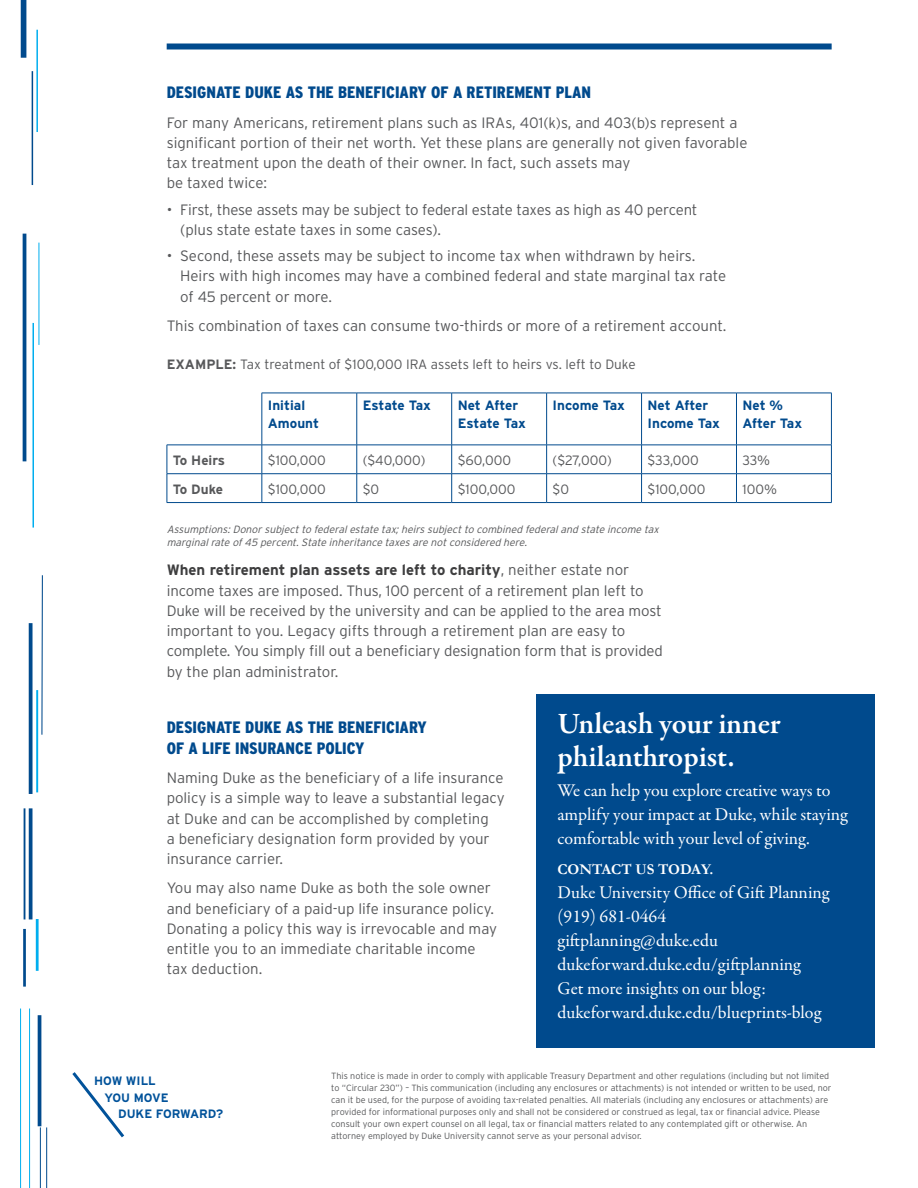
<style>
.page{position:relative;width:918px;height:1188px;background:#fff}
.page>*{position:absolute;margin:0;border:0;box-sizing:border-box;transform-origin:0 0}
.t1{font:600 30px/33px "Garamond Premr Pro";color:#fff}
.t2{font:18px/24px "Garamond Premr Pro";color:#fff}
.t3{font:900 condensed 16.5px/21px "Interstate";color:#004a8d}
.t4{font:300 15px/20.2px "Interstate";color:#57585a}
.t5{font:700 15px "Garamond";color:#fff}
.t6{font:300 13.5px "Interstate";color:#57585a}
.t7{font:700 13.5px/18px "Interstate";color:#004a8d}
.t8{font:700 13.5px "Interstate";color:#57585a}
.t9{font:700 12.15px "Interstate";color:#01529a}
.t10{font:italic 300 10.5px/13.5px "Interstate";color:#57585a}
.t11{font:300 9px/12px "Interstate";color:#57585a}
.s1{font-weight:700}
.s2{font-weight:700;color:#3e3e3f}
</style>
<div class="page">
<hr style="left:36px;top:30px;width:2px;height:102px;background:#00aeef">
<hr style="left:33px;top:323px;width:1px;height:102px;background:#00aeef">
<hr style="left:32px;top:425px;width:2px;height:103px;background:#00aeef">
<hr style="left:36px;top:690px;width:2px;height:102px;background:#00aeef">
<hr style="left:36px;top:919px;width:3px;height:52px;background:#00aeef">
<hr style="left:29px;top:1009px;width:1px;height:179px;background:#00aeef">
<div style="left:21px;top:0;width:5px;height:58px;background:#004a8d"></div>
<hr style="left:23px;top:234px;width:3px;height:113px;background:#004a8d">
<hr style="left:23px;top:347px;width:3px;height:114px;background:#004a8d">
<hr style="left:40px;top:1127px;width:1px;height:61px;background:#004a8d">
<hr style="left:46px;top:1127px;width:1px;height:61px;background:#004a8d">
<svg style="left:29px;top:623px;width:4px;height:171px"></svg>
<hr style="left:24px;top:808px;width:1px;height:111px;background:#004a8d">
<hr style="left:29px;top:808px;width:3px;height:111px;background:#004a8d">
<hr style="left:23px;top:929px;width:3px;height:58px;background:#004a8d">
<hr style="left:32px;top:71px;width:1px;height:114px;background:#004a8d">
<svg style="left:41px;top:575px;width:2px;height:160px"></svg>
<hr style="left:20px;top:1009px;width:1px;height:179px;background:#00aeef">
<hr style="left:38px;top:1015px;width:3px;height:111px;background:#004a8d">
<hr style="left:39px;top:243px;width:1px;height:102px;background:#00aeef">
<div style="left:167px;top:44px;width:665px;height:6px;background:#004a8d"></div>
<svg style="left:72px;top:1072px;width:53px;height:66px"></svg>
<hr style="left:167px;top:445px;width:95px;height:1px;background:#004a8d">
<hr style="left:262px;top:445px;width:95px;height:1px;background:#004a8d">
<hr style="left:357px;top:445px;width:95px;height:1px;background:#004a8d">
<hr style="left:452px;top:445px;width:95px;height:1px;background:#004a8d">
<hr style="left:547px;top:445px;width:95px;height:1px;background:#004a8d">
<hr style="left:642px;top:445px;width:94px;height:1px;background:#004a8d">
<hr style="left:736px;top:445px;width:96px;height:1px;background:#004a8d">
<hr style="left:167px;top:473px;width:95px;height:1px;background:#004a8d">
<svg style="left:167px;top:445px;width:1px;height:57px"></svg>
<hr style="left:262px;top:473px;width:95px;height:1px;background:#004a8d">
<hr style="left:357px;top:473px;width:95px;height:1px;background:#004a8d">
<hr style="left:452px;top:473px;width:95px;height:1px;background:#004a8d">
<hr style="left:547px;top:473px;width:95px;height:1px;background:#004a8d">
<hr style="left:642px;top:473px;width:94px;height:1px;background:#004a8d">
<hr style="left:736px;top:473px;width:96px;height:1px;background:#004a8d">
<hr style="left:167px;top:502px;width:95px;height:1px;background:#004a8d">
<hr style="left:262px;top:393px;width:95px;height:1px;background:#004a8d">
<hr style="left:262px;top:393px;width:1px;height:52px;background:#004a8d">
<hr style="left:357px;top:393px;width:95px;height:1px;background:#004a8d">
<hr style="left:357px;top:393px;width:1px;height:52px;background:#004a8d">
<hr style="left:452px;top:393px;width:95px;height:1px;background:#004a8d">
<hr style="left:451px;top:393px;width:1px;height:52px;background:#004a8d">
<hr style="left:547px;top:393px;width:95px;height:1px;background:#004a8d">
<hr style="left:546px;top:393px;width:1px;height:52px;background:#004a8d">
<hr style="left:642px;top:393px;width:94px;height:1px;background:#004a8d">
<hr style="left:641px;top:393px;width:1px;height:52px;background:#004a8d">
<hr style="left:736px;top:393px;width:96px;height:1px;background:#004a8d">
<hr style="left:736px;top:393px;width:1px;height:52px;background:#004a8d">
<hr style="left:831px;top:393px;width:1px;height:52px;background:#004a8d">
<svg style="left:262px;top:445px;width:1px;height:57px"></svg>
<svg style="left:357px;top:445px;width:1px;height:57px"></svg>
<svg style="left:451px;top:445px;width:1px;height:57px"></svg>
<svg style="left:546px;top:445px;width:1px;height:57px"></svg>
<svg style="left:641px;top:445px;width:1px;height:57px"></svg>
<svg style="left:736px;top:445px;width:1px;height:57px"></svg>
<svg style="left:831px;top:445px;width:1px;height:57px"></svg>
<hr style="left:262px;top:502px;width:95px;height:1px;background:#004a8d">
<hr style="left:357px;top:502px;width:95px;height:1px;background:#004a8d">
<hr style="left:452px;top:502px;width:95px;height:1px;background:#004a8d">
<hr style="left:547px;top:502px;width:95px;height:1px;background:#004a8d">
<hr style="left:642px;top:502px;width:94px;height:1px;background:#004a8d">
<hr style="left:736px;top:502px;width:96px;height:1px;background:#004a8d">
<div style="left:536px;top:694px;width:338px;height:354px;background:#004a8d"></div>
<p class="t3" style="left:167px;top:82px;width:426px">DESIGNATE DUKE AS THE BENEFICIARY OF A RETIREMENT PLAN</p>
<p class="t4" style="left:167px;top:112px;width:582px">For many Americans, retirement plans such as IRAs, 401(k)s, and 403(b)s represent a significant portion of their net worth. Yet these plans are generally not given favorable tax treatment upon the death of their owner. In fact, such assets may<br>be taxed twice:</p>
<p class="t4" style="left:180px;top:199px;width:519px;text-indent:-14px">• First, these assets may be subject to federal estate taxes as high as 40 percent (plus state estate taxes in some cases).</p>
<p class="t4" style="left:180px;top:246px;width:548px;text-indent:-14px">• Second, these assets may be subject to income tax when withdrawn by heirs.<br>Heirs with high incomes may have a combined federal and state marginal tax rate of 45 percent or more.</p>
<p class="t4" style="left:167px;top:315px;width:561px">This combination of taxes can consume two-thirds or more of a retirement account.</p>
<p class="t6" style="left:167px;top:356px;width:470px"><span class="s1">EXAMPLE:</span> Tax treatment of $100,000 IRA assets left to heirs vs. left to Duke</p>
<p class="t7" style="left:268px;top:396px;width:53px">Initial<br>Amount</p>
<p class="t7" style="left:363px;top:396px;width:70px">Estate Tax</p>
<p class="t7" style="left:458px;top:396px;width:70px">Net After<br>Estate Tax</p>
<p class="t7" style="left:553px;top:396px;width:74px">Income Tax</p>
<p class="t7" style="left:648px;top:396px;width:74px">Net After<br>Income Tax</p>
<p class="t7" style="left:743px;top:396px;width:61px">Net %<br>After Tax</p>
<p class="t8" style="left:173px;top:452px;width:54px">To Heirs</p>
<p class="t6" style="left:268px;top:452px;width:59px">$100,000</p>
<p class="t6" style="left:363px;top:452px;width:64px">($40,000)</p>
<p class="t6" style="left:458px;top:452px;width:55px">$60,000</p>
<p class="t6" style="left:553px;top:452px;width:61px">($27,000)</p>
<p class="t6" style="left:648px;top:452px;width:53px">$33,000</p>
<p class="t6" style="left:743px;top:452px;width:29px">33%</p>
<p class="t8" style="left:173px;top:481px;width:52px">To Duke</p>
<p class="t6" style="left:268px;top:481px;width:59px">$100,000</p>
<p class="t6" style="left:363px;top:481px;width:18px">$0</p>
<p class="t6" style="left:458px;top:481px;width:59px">$100,000</p>
<p class="t6" style="left:553px;top:481px;width:18px">$0</p>
<p class="t6" style="left:648px;top:481px;width:59px">$100,000</p>
<p class="t6" style="left:743px;top:481px;width:36px">100%</p>
<p class="t10" style="left:167px;top:522px;width:496px">Assumptions:Donorsubjectto federalestate tax;heirssubjectto combined federaland state income tax marginalrate of45 percent.State inheritance taxesare notconsidered here.</p>
<p class="t4" style="left:167px;top:560px;width:498px"><span class="s2">When retirement plan assets are left to charity</span>, neither estate nor income taxes are imposed. Thus, 100 percent of a retirement plan left to Duke will be received by the university and can be applied to the area most important to you. Legacy gifts through a retirement plan are easy to complete. You simply fill out a beneficiary designation form that is provided by the plan administrator.</p>
<h1 class="t1" style="left:557px;top:707px;width:224px">Unleash your inner philanthropist.</h1>
<p class="t2" style="left:557px;top:779px;width:292px">We can help you explore creative ways to amplify your impact at Duke, while staying comfortable with your level of giving.</p>
<p class="t5" style="left:557px;top:861px;width:157px">CONTACT US TODAY.</p>
<p class="t2" style="left:557px;top:881px;width:273px">Duke University Office of Gift Planning (919) 681-0464 giftplanning@duke.edu dukeforward.duke.edu/giftplanning<br>Get more insights on our blog: dukeforward.duke.edu/blueprints-blog</p>
<p class="t3" style="left:167px;top:717px;width:262px">DESIGNATE DUKE AS THE BENEFICIARY<br>OF A LIFE INSURANCE POLICY</p>
<p class="t4" style="left:167px;top:768px;width:340px">Naming Duke as the beneficiary of a life insurance policy is a simple way to leave a substantial legacy at Duke and can be accomplished by completing<br>a beneficiary designation form provided by your insurance carrier.</p>
<p class="t4" style="left:167px;top:878px;width:332px">You may also name Duke as both the sole owner and beneficiary of a paid-up life insurance policy.<br>Donating a policy this way is irrevocable and may entitle you to an immediate charitable income tax deduction.</p>
<p class="t9" style="left:94px;top:1074px;width:63px">HOW WILL</p>
<p class="t9" style="left:105px;top:1090px;width:66px">YOU MOVE</p>
<p class="t9" style="left:118px;top:1107px;width:107px">DUKE FORWARD?</p>
<p class="t11" style="left:331px;top:1070px;width:502px">This notice is made in order to comply with applicable Treasury Department and other regulations (including but not limited to “Circular 230”) – This communication (including any enclosures or attachments) is not intended or written to be used, nor can it be used, for the purpose of avoiding tax-related penalties. All materials (including any enclosures or attachments) are provided for informational purposes only and shall not be considered or construed as legal, tax or financial advice. Please consult your own expert counsel on all legal, tax or financial matters related to any contemplated gift or otherwise. An attorney employed by Duke University cannot serve as your personal advisor.</p>
</div>
